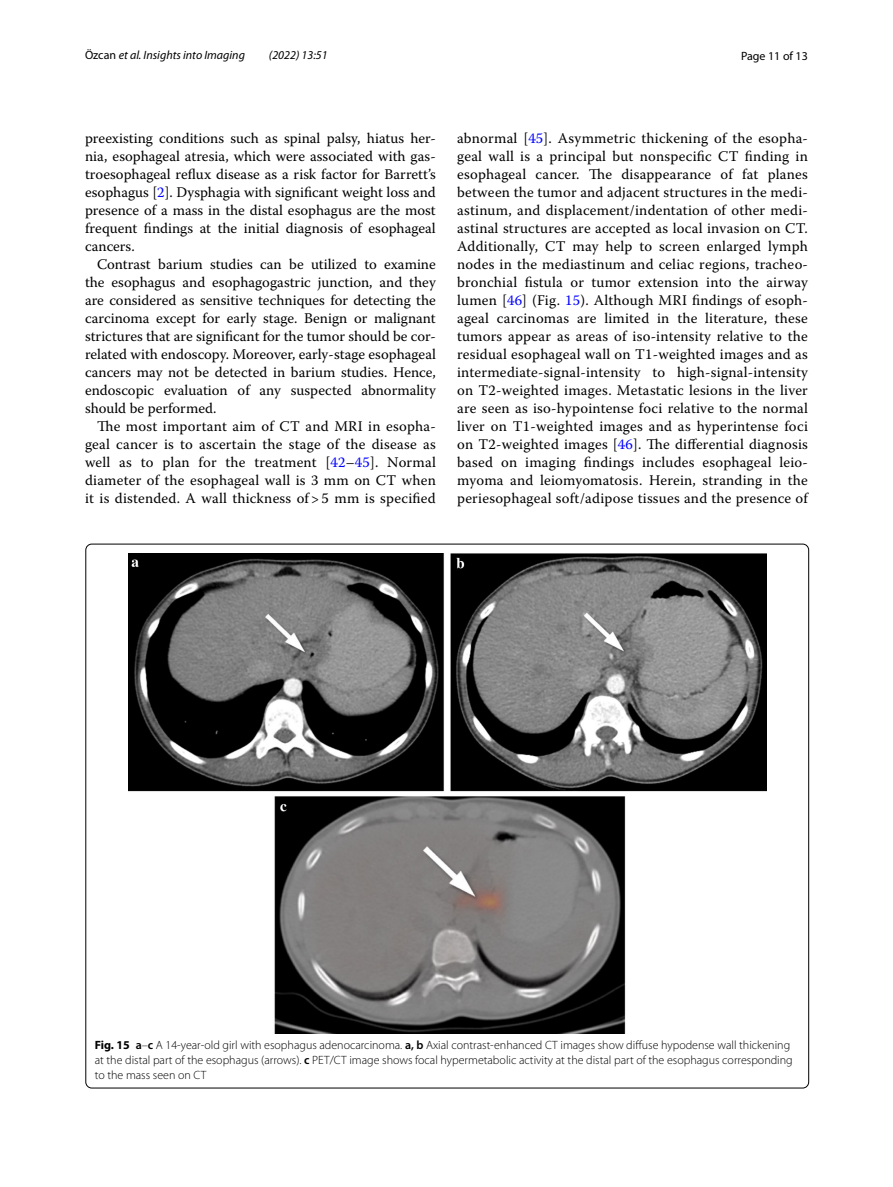
<style>
.page{position:relative;width:893px;height:1187px;background:#fff}
.page>*{position:absolute;margin:0;border:0;box-sizing:border-box;transform-origin:0 0}
.t1{font:14.7px/18px "Warnock Pro";letter-spacing:.01em;color:#000;text-align:justify}
.t2{font:300 12px/15px "Myriad Pro";color:#000}
.t3{font:italic 12px "Myriad Pro";color:#000}
.t4{font:12px "Myriad Pro";color:#000}
.s1{font-style:normal}
.s2{color:#00f}
.s3{font-weight:700}
.s4{font-weight:600}
</style>
<div class="page">
<img style="left:128px;top:553px;width:638px;height:480px">
<p class="t3" style="left:85px;top:48px;width:161px"><span class="s1">Özcan</span> et al. Insights into Imaging</p>
<p class="t3" style="left:269px;top:48px;width:60px">(2022) 13:51</p>
<p class="t4" style="left:741px;top:48px;width:68px">Page 11 of 13</p>
<p class="t1" style="left:85px;top:128px;width:352px">preexisting conditions such as spinal palsy, hiatus her&shy;nia, esophageal atresia, which were associated with gas&shy;troesophageal reflux disease as a risk factor for Barrett’s esophagus [<span class="s2">2</span>]. Dysphagia with significant weight loss and presence of a mass in the distal esophagus are the most frequent findings at the initial diagnosis of esophageal cancers.</p>
<p class="t1" style="left:85px;top:254px;width:352px;text-indent:12px">Contrast barium studies can be utilized to examine the esophagus and esophagogastric junction, and they are considered as sensitive techniques for detecting the carcinoma except for early stage. Benign or malignant strictures that are significant for the tumor should be cor&shy;related with endoscopy. Moreover, early-stage esophageal cancers may not be detected in barium studies. Hence, endoscopic evaluation of any suspected abnormality should be performed.</p>
<p class="t1" style="left:85px;top:416px;width:352px;text-indent:12px">The most important aim of CT and MRI in esopha&shy;geal cancer is to ascertain the stage of the disease as well as to plan for the treatment [<span class="s2">42</span>–<span class="s2">45</span>]. Normal diameter of the esophageal wall is 3 mm on CT when it is distended. A wall thickness of &gt; 5 mm is specified</p>
<p class="t1" style="left:457px;top:128px;width:352px">abnormal [<span class="s2">45</span>]. Asymmetric thickening of the esopha&shy;geal wall is a principal but nonspecific CT finding in esophageal cancer. The disappearance of fat planes between the tumor and adjacent structures in the medi&shy;astinum, and displacement/indentation of other medi&shy;astinal structures are accepted as local invasion on CT.<br>Additionally, CT may help to screen enlarged lymph nodes in the mediastinum and celiac regions, tracheo&shy;bronchial fistula or tumor extension into the airway lumen [<span class="s2">46</span>] (Fig. <span class="s2">15</span>). Although MRI findings of esoph&shy;ageal carcinomas are limited in the literature, these tumors appear as areas of iso-intensity relative to the residual esophageal wall on T1-weighted images and as intermediate-signal-intensity to high-signal-intensity on T2-weighted images. Metastatic lesions in the liver are seen as iso-hypointense foci relative to the normal liver on T1-weighted images and as hyperintense foci on T2-weighted images [<span class="s2">46</span>]. The differential diagnosis based on imaging findings includes esophageal leio&shy;myoma and leiomyomatosis. Herein, stranding in the periesophageal soft/adipose tissues and the presence of</p>
<p class="t2" style="left:95px;top:1037px;width:699px"><span class="s3">Fig. 15</span> <span class="s4">a</span>–<span class="s4">c</span> A 14-year-old girl with esophagus adenocarcinoma. <span class="s4">a, b</span> Axial contrast-enhanced CT images show diffuse hypodense wall thickening at the distal part of the esophagus (arrows). <span class="s4">c</span> PET/CT image shows focal hypermetabolic activity at the distal part of the esophagus corresponding to the mass seen on CT</p>
</div>
